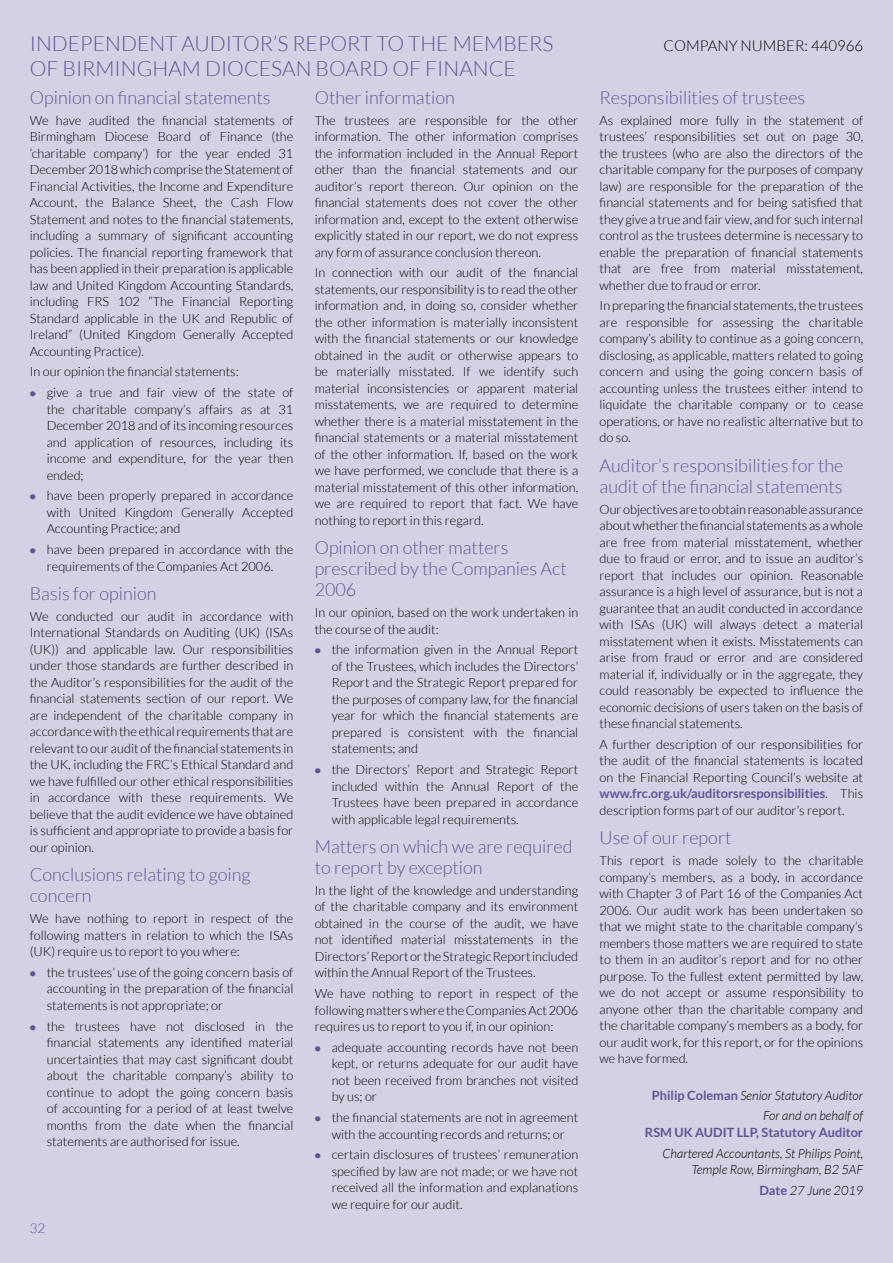
<style>
.page{position:relative;width:893px;height:1263px;background:#d5d0e3}
.page>*{position:absolute;margin:0;border:0;box-sizing:border-box;transform-origin:0 0}
.t1{font:300 21px/25.2px "Lato";color:#615397}
.t2{font:300 18px/21px "Lato";color:#615397}
.t3{font:300 15px "Lato";color:#000}
.t4{font:300 13.5px "Lato";color:#615397}
.t5{font:300 12.75px/16.5px "Lato";color:#000;text-align:justify}
.t6{font:italic 300 12.75px/20.7px "Lato";color:#000;text-align:right}
.t7{font:700 12.75px "Lato";color:#615397}
.t8{font:300 12px "Lato";color:#615397}
.s1{color:#000}
.s2{font-weight:900;font-size:10.5px;color:#615397}
.s3{font-weight:700;color:#615397}
.s4{font-weight:700;font-style:normal;color:#615397}
</style>
<div class="page">
<h1 class="t1" style="left:30px;top:31px;width:525px">INDEPENDENT AUDITOR’S REPORT TO THE MEMBERS<br>OF BIRMINGHAM DIOCESAN BOARD OF FINANCE</h1>
<p class="t3" style="left:664px;top:37px;width:201px">COMPANY NUMBER: 440966</p>
<p class="t8" style="left:30px;top:63px;width:330px">For year ended 31 December 2018 / <span class="s1">Company Number: 440966</span></p>
<h2 class="t2" style="left:30px;top:87px;width:242px">Opinion on financial statements</h2>
<p class="t5" style="left:30px;top:112px;width:265px">We have audited the financial statements of Birmingham Diocese Board of Finance (the ‘charitable company’) for the year ended 31<br>December 2018 which comprise the Statement of Financial Activities, the Income and Expenditure Account, the Balance Sheet, the Cash Flow Statement and notes to the financial statements, including a summary of significant accounting policies. The financial reporting framework that has been applied in their preparation is applicable law and United Kingdom Accounting Standards, including FRS 102 “The Financial Reporting Standard applicable in the UK and Republic of Ireland” (United Kingdom Generally Accepted Accounting Practice).</p>
<p class="t5" style="left:30px;top:363px;width:211px">In our opinion the financial statements:</p>
<p class="t5" style="left:47px;top:384px;width:248px;text-indent:-17px"><span class="s2">•</span> give a true and fair view of the state of the charitable company’s affairs as at 31<br>December 2018 and of its incoming resources and application of resources, including its income and expenditure, for the year then ended;</p>
<p class="t5" style="left:47px;top:488px;width:248px;text-indent:-17px"><span class="s2">•</span> have been properly prepared in accordance with United Kingdom Generally Accepted Accounting Practice; and</p>
<p class="t5" style="left:30px;top:541px;width:265px;text-align:center"><span class="s2">•</span> have been prepared in accordance with the requirements of the Companies Act 2006.</p>
<h2 class="t2" style="left:30px;top:583px;width:128px">Basis for opinion</h2>
<p class="t5" style="left:30px;top:608px;width:265px">We conducted our audit in accordance with International Standards on Auditing (UK) (ISAs (UK)) and applicable law. Our responsibilities under those standards are further described in the Auditor’s responsibilities for the audit of the financial statements section of our report. We are independent of the charitable company in accordance with the ethical requirements that are relevant to our audit of the financial statements in the UK, including the FRC’s Ethical Standard and we have fulfilled our other ethical responsibilities in accordance with these requirements. We believe that the audit evidence we have obtained is sufficient and appropriate to provide a basis for our opinion.</p>
<h2 class="t2" style="left:30px;top:864px;width:222px">Conclusions relating to going concern</h2>
<p class="t5" style="left:30px;top:910px;width:265px">We have nothing to report in respect of the following matters in relation to which the ISAs (UK) require us to report to you where:</p>
<p class="t5" style="left:47px;top:964px;width:248px;text-indent:-17px"><span class="s2">•</span> the trustees’ use of the going concern basis of accounting in the preparation of the financial statements is not appropriate; or</p>
<p class="t5" style="left:47px;top:1018px;width:248px;text-indent:-17px"><span class="s2">•</span> the trustees have not disclosed in the financial statements any identified material uncertainties that may cast significant doubt about the charitable company’s ability to continue to adopt the going concern basis of accounting for a period of at least twelve months from the date when the financial statements are authorised for issue.</p>
<h2 class="t2" style="left:315px;top:87px;width:142px">Other information</h2>
<p class="t5" style="left:315px;top:112px;width:265px">The trustees are responsible for the other information. The other information comprises the information included in the Annual Report other than the financial statements and our auditor’s report thereon. Our opinion on the financial statements does not cover the other information and, except to the extent otherwise explicitly stated in our report, we do not express any form of assurance conclusion thereon.</p>
<p class="t5" style="left:315px;top:265px;width:265px">In connection with our audit of the financial statements, our responsibility is to read the other information and, in doing so, consider whether the other information is materially inconsistent with the financial statements or our knowledge obtained in the audit or otherwise appears to be materially misstated. If we identify such material inconsistencies or apparent material misstatements, we are required to determine whether there is a material misstatement in the financial statements or a material misstatement of the other information. If, based on the work we have performed, we conclude that there is a material misstatement of this other information, we are required to report that fact. We have nothing to report in this regard.</p>
<h2 class="t2" style="left:315px;top:537px;width:254px">Opinion on other matters prescribed by the Companies Act<br>2006</h2>
<p class="t5" style="left:315px;top:604px;width:265px">In our opinion, based on the work undertaken in the course of the audit:</p>
<p class="t5" style="left:332px;top:642px;width:248px;text-indent:-17px"><span class="s2">•</span> the information given in the Annual Report of the Trustees, which includes the Directors’ Report and the Strategic Report prepared for the purposes of company law, for the financial year for which the financial statements are prepared is consistent with the financial statements; and</p>
<p class="t5" style="left:332px;top:761px;width:248px;text-indent:-17px"><span class="s2">•</span> the Directors’ Report and Strategic Report included within the Annual Report of the Trustees have been prepared in accordance with applicable legal requirements.</p>
<h2 class="t2" style="left:315px;top:836px;width:259px">Matters on which we are required to report by exception</h2>
<p class="t5" style="left:315px;top:882px;width:265px">In the light of the knowledge and understanding of the charitable company and its environment obtained in the course of the audit, we have not identified material misstatements in the Directors’ Report or the Strategic Report included within the Annual Report of the Trustees.</p>
<p class="t5" style="left:315px;top:985px;width:265px">We have nothing to report in respect of the following matters where the Companies Act 2006 requires us to report to you if, in our opinion:</p>
<p class="t5" style="left:332px;top:1039px;width:248px;text-indent:-17px"><span class="s2">•</span> adequate accounting records have not been kept, or returns adequate for our audit have not been received from branches not visited by us; or</p>
<p class="t5" style="left:315px;top:1109px;width:265px;text-align:center"><span class="s2">•</span> the financial statements are not in agreement with the accounting records and returns; or</p>
<p class="t5" style="left:332px;top:1147px;width:248px;text-indent:-17px"><span class="s2">•</span> certain disclosures of trustees’ remuneration specified by law are not made; or we have not received all the information and explanations we require for our audit.</p>
<h2 class="t2" style="left:600px;top:87px;width:207px">Responsibilities of trustees</h2>
<p class="t5" style="left:600px;top:112px;width:265px">As explained more fully in the statement of trustees’ responsibilities set out on page 30, the trustees (who are also the directors of the charitable company for the purposes of company law) are responsible for the preparation of the financial statements and for being satisfied that they give a true and fair view, and for such internal control as the trustees determine is necessary to enable the preparation of financial statements that are free from material misstatement, whether due to fraud or error.</p>
<p class="t5" style="left:600px;top:298px;width:265px">In preparing the financial statements, the trustees are responsible for assessing the charitable company’s ability to continue as a going concern, disclosing, as applicable, matters related to going concern and using the going concern basis of accounting unless the trustees either intend to liquidate the charitable company or to cease operations, or have no realistic alternative but to do so.</p>
<h2 class="t2" style="left:600px;top:455px;width:245px">Auditor’s responsibilities for the audit of the financial statements</h2>
<p class="t5" style="left:600px;top:501px;width:265px">Our objectives are to obtain reasonable assurance about whether the financial statements as a whole are free from material misstatement, whether due to fraud or error, and to issue an auditor’s report that includes our opinion. Reasonable assurance is a high level of assurance, but is not a guarantee that an audit conducted in accordance with ISAs (UK) will always detect a material misstatement when it exists. Misstatements can arise from fraud or error and are considered material if, individually or in the aggregate, they could reasonably be expected to influence the economic decisions of users taken on the basis of these financial statements.</p>
<p class="t5" style="left:600px;top:736px;width:265px">A further description of our responsibilities for the audit of the financial statements is located on the Financial Reporting Council’s website at <span class="s3">www.frc.org.uk/auditorsresponsibilities</span>. This description forms part of our auditor’s report.</p>
<h2 class="t2" style="left:600px;top:827px;width:133px">Use of our report</h2>
<p class="t5" style="left:600px;top:852px;width:265px">This report is made solely to the charitable company’s members, as a body, in accordance with Chapter 3 of Part 16 of the Companies Act 2006. Our audit work has been undertaken so that we might state to the charitable company’s members those matters we are required to state to them in an auditor’s report and for no other purpose. To the fullest extent permitted by law, we do not accept or assume responsibility to anyone other than the charitable company and the charitable company’s members as a body, for our audit work, for this report, or for the opinions we have formed.</p>
<p class="t6" style="left:652px;top:1085px;width:213px"><span class="s4">Philip Coleman</span> Senior Statutory Auditor<br>For and on behalf of</p>
<p class="t7" style="left:645px;top:1125px;width:220px">RSM UK AUDIT LLP, Statutory Auditor</p>
<p class="t6" style="left:662px;top:1145px;width:202px;line-height:16.5px">Chartered Accountants, St Philips Point,<br>Temple Row, Birmingham, B2 5AF</p>
<p class="t6" style="left:759px;top:1180px;width:105px"><span class="s4">Date</span> 27 June 2019</p>
<p class="t4" style="left:30px;top:1221px;width:17px">32</p>
</div>
